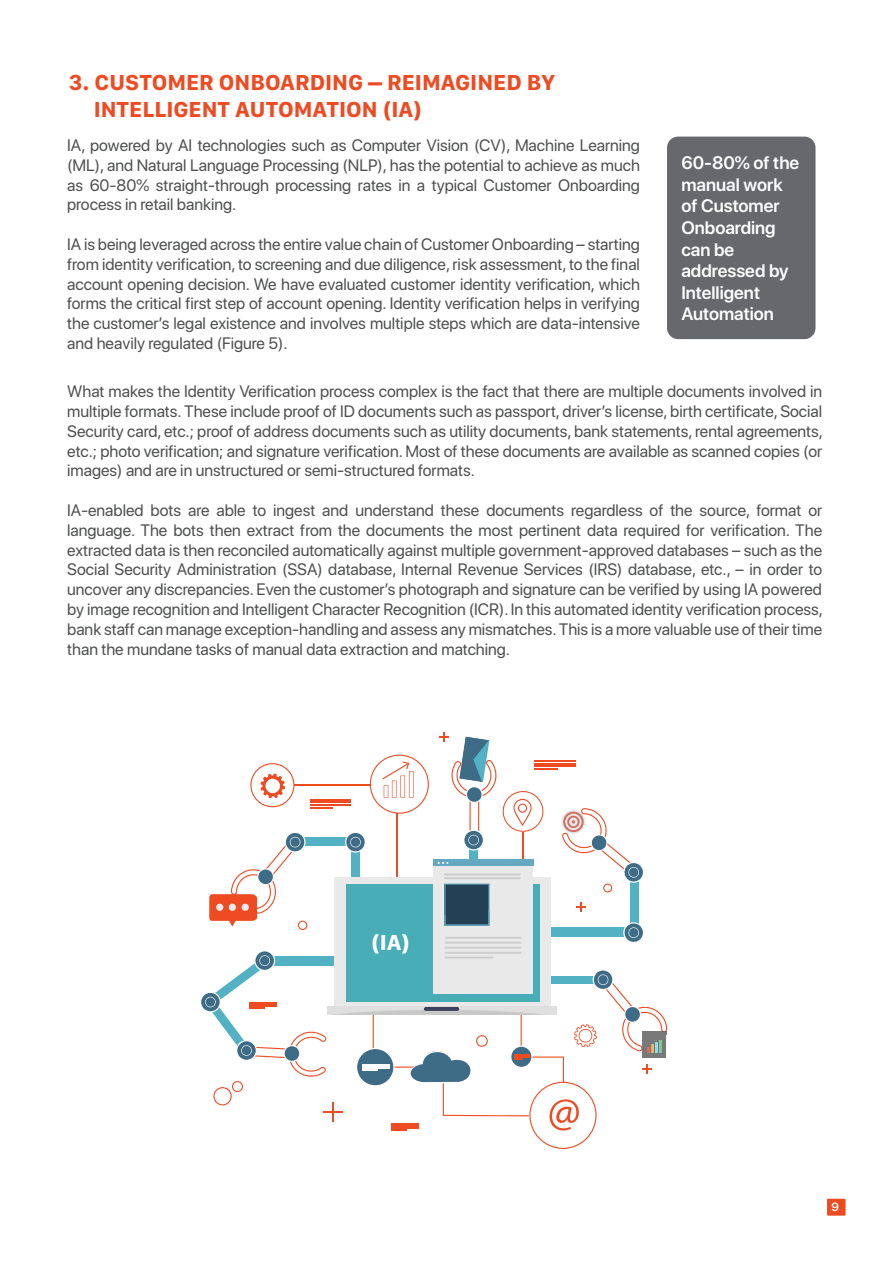
<style>
.page{position:relative;width:893px;height:1263px;background:#fff}
.page>*{position:absolute;margin:0;border:0;box-sizing:border-box;transform-origin:0 0}
.t1{font:700 22.5px/27px "SF Compact Text";color:#ee4b23}
.t2{font:700 22.5px "SF Compact Text";color:#fff}
.t3{font:600 18px/21.6px "SF Pro Display";color:#fff}
.t4{font:16.5px/19.8px "SF Pro Display";color:#4e4f4f;text-align:justify}
.t5{font:600 12px "SF Pro Display";color:#fff}
</style>
<div class="page">
<div style="left:827px;top:1199px;width:18px;height:17px;background:#ee4b23"></div>
<div style="left:667px;top:137px;width:148px;height:202px;background:#66686c;border-radius:11px"></div>
<hr style="left:310px;top:799px;width:41px;height:1px;background:#ee4b23">
<hr style="left:310px;top:804px;width:41px;height:1px;background:#ee4b23">
<hr style="left:310px;top:802px;width:41px;height:1px;background:#ee4b23">
<svg style="left:310px;top:807px;width:23px;height:1px"></svg>
<svg style="left:367px;top:754px;width:62px;height:60px"></svg>
<hr style="left:397px;top:813px;width:1px;height:84px;background:#ee4b23">
<svg style="left:250px;top:763px;width:44px;height:44px"></svg>
<hr style="left:294px;top:785px;width:76px;height:1px;background:#ee4b23">
<div style="left:303px;top:837px;width:52px;height:9px;background:#52b1c2"></div>
<div style="left:351px;top:846px;width:9px;height:62px;background:#52b1c2"></div>
<svg style="left:345px;top:833px;width:20px;height:20px"></svg>
<svg style="left:209px;top:833px;width:98px;height:97px"></svg>
<div style="left:216px;top:904px;width:7px;height:7px;background:#e9e9e9;border-radius:50%"></div>
<div style="left:229px;top:904px;width:7px;height:7px;background:#e9e9e9;border-radius:50%"></div>
<div style="left:242px;top:904px;width:7px;height:7px;background:#e9e9e9;border-radius:50%"></div>
<div style="left:334px;top:877px;width:217px;height:132px;background:#e9e9e9"></div>
<div style="left:346px;top:884px;width:193px;height:118px;background:#49adb7"></div>
<div style="left:433px;top:860px;width:100px;height:134px;background:#e9e9e9"></div>
<div style="left:433px;top:860px;width:100px;height:6px;background:#64a8c1"></div>
<hr style="left:445px;top:947px;width:76px;height:2px;background:#cdcdcd">
<svg style="left:438px;top:733px;width:205px;height:211px"></svg>
<svg style="left:201px;top:950px;width:466px;height:199px"></svg>
<h1 class="t1" style="left:94px;top:69px;width:463px;text-indent:-25px">3. CUSTOMER ONBOARDING – REIMAGINED BY<br>INTELLIGENT AUTOMATION (IA)</h1>
<p class="t4" style="left:67px;top:135px;width:574px">IA, powered by AI technologies such as Computer Vision (CV), Machine Learning (ML), and Natural Language Processing (NLP), has the potential to achieve as much as 60-80% straight-through processing rates in a typical Customer Onboarding process in retail banking.</p>
<p class="t4" style="left:67px;top:234px;width:574px">IA is being leveraged across the entire value chain of Customer Onboarding – starting from identity verification, to screening and due diligence, risk assessment, to the final account opening decision. We have evaluated customer identity verification, which forms the critical first step of account opening. Identity verification helps in verifying the customer’s legal existence and involves multiple steps which are data-intensive and heavily regulated (Figure 5).</p>
<p class="t4" style="left:67px;top:382px;width:757px">What makes the Identity Verification process complex is the fact that there are multiple documents involved in multiple formats. These include proof of ID documents such as passport, driver’s license, birth certificate, Social Security card, etc.; proof of address documents such as utility documents, bank statements, rental agreements, etc.; photo verification; and signature verification. Most of these documents are available as scanned copies (or images) and are in unstructured or semi-structured formats.</p>
<p class="t4" style="left:67px;top:500px;width:757px">IA-enabled bots are able to ingest and understand these documents regardless of the source, format or language. The bots then extract from the documents the most pertinent data required for verification. The extracted data is then reconciled automatically against multiple government-approved databases – such as the Social Security Administration (SSA) database, Internal Revenue Services (IRS) database, etc., – in order to uncover any discrepancies. Even the customer’s photograph and signature can be verified by using IA powered by image recognition and Intelligent Character Recognition (ICR). In this automated identity verification process, bank staff can manage exception-handling and assess any mismatches. This is a more valuable use of their time than the mundane tasks of manual data extraction and matching.</p>
<p class="t3" style="left:681px;top:152px;width:119px">60-80% of the manual work of Customer<br>Onboarding can be addressed by<br>Intelligent<br>Automation</p>
<h1 class="t2" style="left:371px;top:929px;width:41px">(IA)</h1>
<p class="t5" style="left:832px;top:1200px;width:9px">9</p>
</div>
